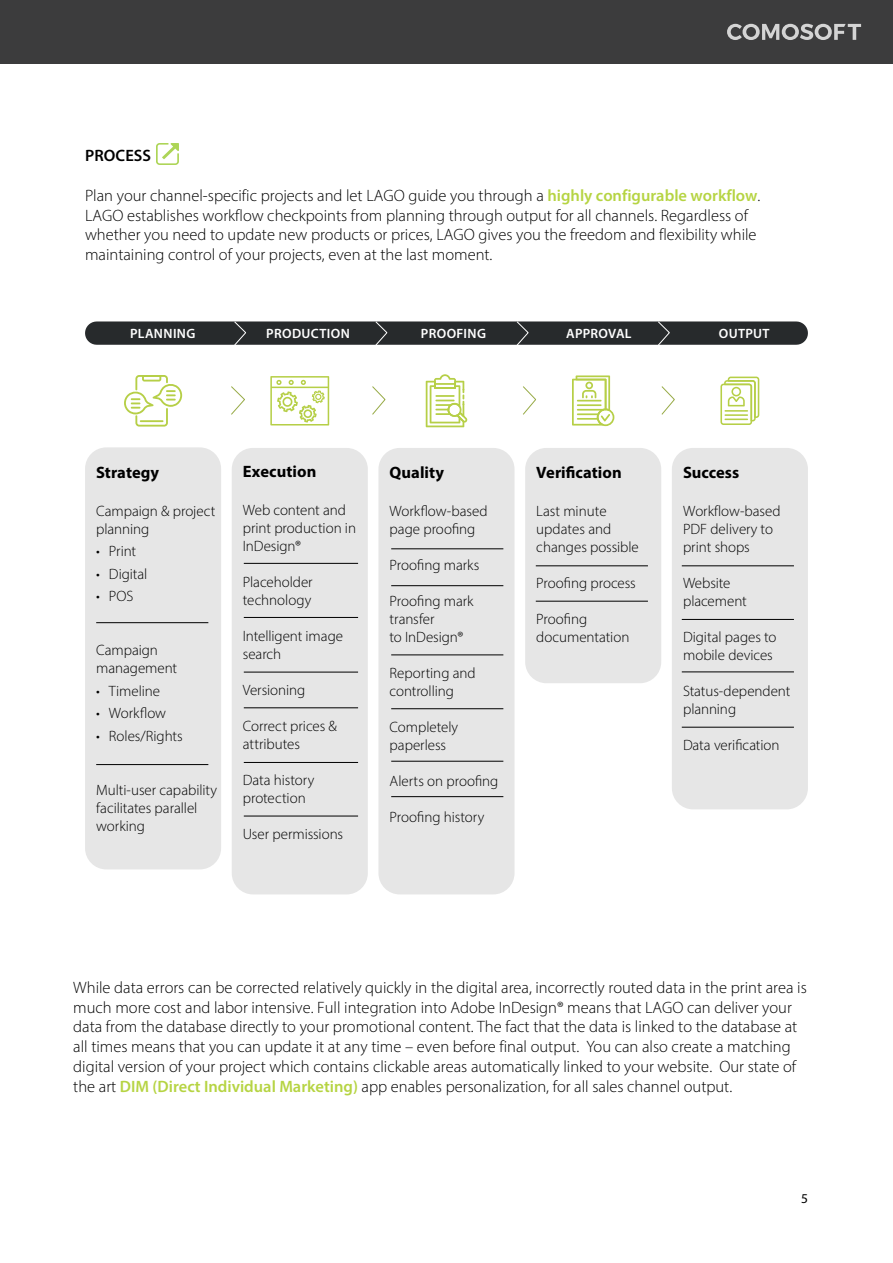
<style>
.page{position:relative;width:893px;height:1263px;background:#fff}
.page>*{position:absolute;margin:0;border:0;box-sizing:border-box;transform-origin:0 0}
.t1{font:300 16.5px/19.8px "Myriad Pro";color:#000}
.t2{font:700 16.5px "Myriad Pro";color:#000}
.t3{font:600 16.5px "Myriad Pro";letter-spacing:.005em;color:#000}
.t4{font:300 15px/18px "Myriad Pro";letter-spacing:-.005em;color:#000}
.t5{font:600 13.5px "Myriad Pro";letter-spacing:.025em;color:#fff}
.t6{font:13.5px "Myriad Pro";color:#000}
.s1{font-weight:600;color:#b6d443}
</style>
<div class="page">
<div style="left:85px;top:447px;width:136px;height:422px;background:#e6e6e6;border-radius:21px"></div>
<div style="left:232px;top:448px;width:136px;height:446px;background:#e6e6e6;border-radius:21px"></div>
<div style="left:378px;top:448px;width:136px;height:446px;background:#e6e6e6;border-radius:21px"></div>
<div style="left:525px;top:448px;width:136px;height:235px;background:#e6e6e6;border-radius:21px"></div>
<div style="left:672px;top:448px;width:136px;height:361px;background:#e6e6e6;border-radius:21px"></div>
<svg style="left:124px;top:375px;width:58px;height:52px"></svg>
<svg style="left:720px;top:377px;width:39px;height:48px"></svg>
<svg style="left:231px;top:374px;width:444px;height:53px"></svg>
<svg style="left:85px;top:321px;width:723px;height:24px;background:#303335"></svg>
<div style="left:0;top:0;width:893px;height:64px;background:#3c3c3d"></div>
<svg style="left:727px;top:24px;width:134px;height:16px"></svg>
<hr style="left:96px;top:622px;width:112px;height:1px;background:#000">
<hr style="left:391px;top:548px;width:112px;height:1px;background:#000">
<hr style="left:536px;top:566px;width:112px;height:1px;background:#000">
<hr style="left:682px;top:566px;width:112px;height:1px;background:#000">
<hr style="left:682px;top:619px;width:112px;height:1px;background:#000">
<hr style="left:682px;top:672px;width:112px;height:1px;background:#000">
<hr style="left:682px;top:727px;width:112px;height:1px;background:#000">
<hr style="left:244px;top:563px;width:114px;height:1px;background:#000">
<hr style="left:244px;top:617px;width:114px;height:1px;background:#000">
<hr style="left:244px;top:672px;width:114px;height:1px;background:#000">
<hr style="left:244px;top:707px;width:114px;height:1px;background:#000">
<hr style="left:244px;top:762px;width:114px;height:1px;background:#000">
<hr style="left:244px;top:816px;width:114px;height:1px;background:#000">
<hr style="left:96px;top:764px;width:112px;height:1px;background:#000">
<hr style="left:391px;top:585px;width:112px;height:1px;background:#000">
<hr style="left:391px;top:655px;width:112px;height:1px;background:#000">
<hr style="left:391px;top:708px;width:112px;height:1px;background:#000">
<hr style="left:391px;top:761px;width:112px;height:1px;background:#000">
<hr style="left:391px;top:796px;width:112px;height:1px;background:#000">
<hr style="left:536px;top:601px;width:112px;height:1px;background:#000">
<img style="left:157px;top:143px;width:21px;height:21px">
<p class="t3" style="left:85px;top:145px;width:67px">PROCESS</p>
<p class="t1" style="left:85px;top:185px;width:677px">Plan your channel-specific projects and let LAGO guide you through a <span class="s1">highly configurable workflow</span>.<br>LAGO establishes workflow checkpoints from planning through output for all channels. Regardless of whether you need to update new products or prices, LAGO gives you the freedom and flexibility while maintaining control of your projects, even at the last moment.</p>
<p class="t5" style="left:130px;top:324px;width:67px">PLANNING</p>
<p class="t5" style="left:266px;top:324px;width:85px">PRODUCTION</p>
<p class="t5" style="left:421px;top:324px;width:67px">PROOFING</p>
<p class="t5" style="left:566px;top:324px;width:67px">APPROVAL</p>
<p class="t5" style="left:719px;top:324px;width:52px">OUTPUT</p>
<p class="t2" style="left:96px;top:461px;width:65px">Strategy</p>
<p class="t4" style="left:96px;top:501px;width:121px">Campaign &amp; project planning</p>
<p class="t4" style="left:96px;top:542px;width:41px">• Print</p>
<p class="t4" style="left:96px;top:564px;width:53px">• Digital</p>
<p class="t4" style="left:96px;top:587px;width:39px">• POS</p>
<p class="t4" style="left:96px;top:641px;width:83px">Campaign management</p>
<p class="t4" style="left:96px;top:681px;width:66px">• Timeline</p>
<p class="t4" style="left:96px;top:704px;width:71px">• Workflow</p>
<p class="t4" style="left:96px;top:726px;width:88px">• Roles/Rights</p>
<p class="t4" style="left:96px;top:780px;width:122px">Multi-user capability facilitates parallel working</p>
<p class="t2" style="left:243px;top:461px;width:75px">Execution</p>
<p class="t4" style="left:243px;top:501px;width:115px">Web content and print production in<br>InDesign®</p>
<p class="t4" style="left:243px;top:573px;width:71px">Placeholder technology</p>
<p class="t4" style="left:243px;top:627px;width:102px">Intelligent image search</p>
<p class="t4" style="left:243px;top:681px;width:64px">Versioning</p>
<p class="t4" style="left:243px;top:717px;width:96px">Correct prices &amp; attributes</p>
<p class="t4" style="left:243px;top:771px;width:73px">Data history protection</p>
<p class="t4" style="left:243px;top:825px;width:102px">User permissions</p>
<p class="t2" style="left:390px;top:461px;width:56px">Quality</p>
<p class="t4" style="left:390px;top:501px;width:99px">Workflow-based page proofing</p>
<p class="t4" style="left:390px;top:555px;width:91px">Proofing marks</p>
<p class="t4" style="left:390px;top:591px;width:85px">Proofing mark transfer<br>to InDesign®</p>
<p class="t4" style="left:390px;top:663px;width:88px">Reporting and controlling</p>
<p class="t4" style="left:390px;top:717px;width:70px">Completely paperless</p>
<p class="t4" style="left:390px;top:771px;width:110px">Alerts on proofing</p>
<p class="t4" style="left:390px;top:807px;width:96px">Proofing history</p>
<p class="t2" style="left:536px;top:461px;width:87px">Verification</p>
<p class="t4" style="left:536px;top:501px;width:104px">Last minute updates and changes possible</p>
<p class="t4" style="left:536px;top:573px;width:101px">Proofing process</p>
<p class="t4" style="left:536px;top:609px;width:95px">Proofing documentation</p>
<p class="t2" style="left:683px;top:461px;width:58px">Success</p>
<p class="t4" style="left:683px;top:501px;width:99px">Workflow-based<br>PDF delivery to print shops</p>
<p class="t4" style="left:683px;top:573px;width:65px">Website placement</p>
<p class="t4" style="left:683px;top:627px;width:95px">Digital pages to mobile devices</p>
<p class="t4" style="left:683px;top:681px;width:109px">Status-dependent planning</p>
<p class="t4" style="left:683px;top:735px;width:98px">Data verification</p>
<p class="t1" style="left:73px;top:977px;width:735px">While data errors can be corrected relatively quickly in the digital area, incorrectly routed data in the print area is much more cost and labor intensive. Full integration into Adobe InDesign® means that LAGO can deliver your data from the database directly to your promotional content. The fact that the data is linked to the database at all times means that you can update it at any time – even before final output. You can also create a matching digital version of your project which contains clickable areas automatically linked to your website. Our state of the art <span class="s1">DIM (Direct Individual Marketing)</span> app enables personalization, for all sales channel output.</p>
<p class="t6" style="left:801px;top:1190px;width:8px">5</p>
</div>
